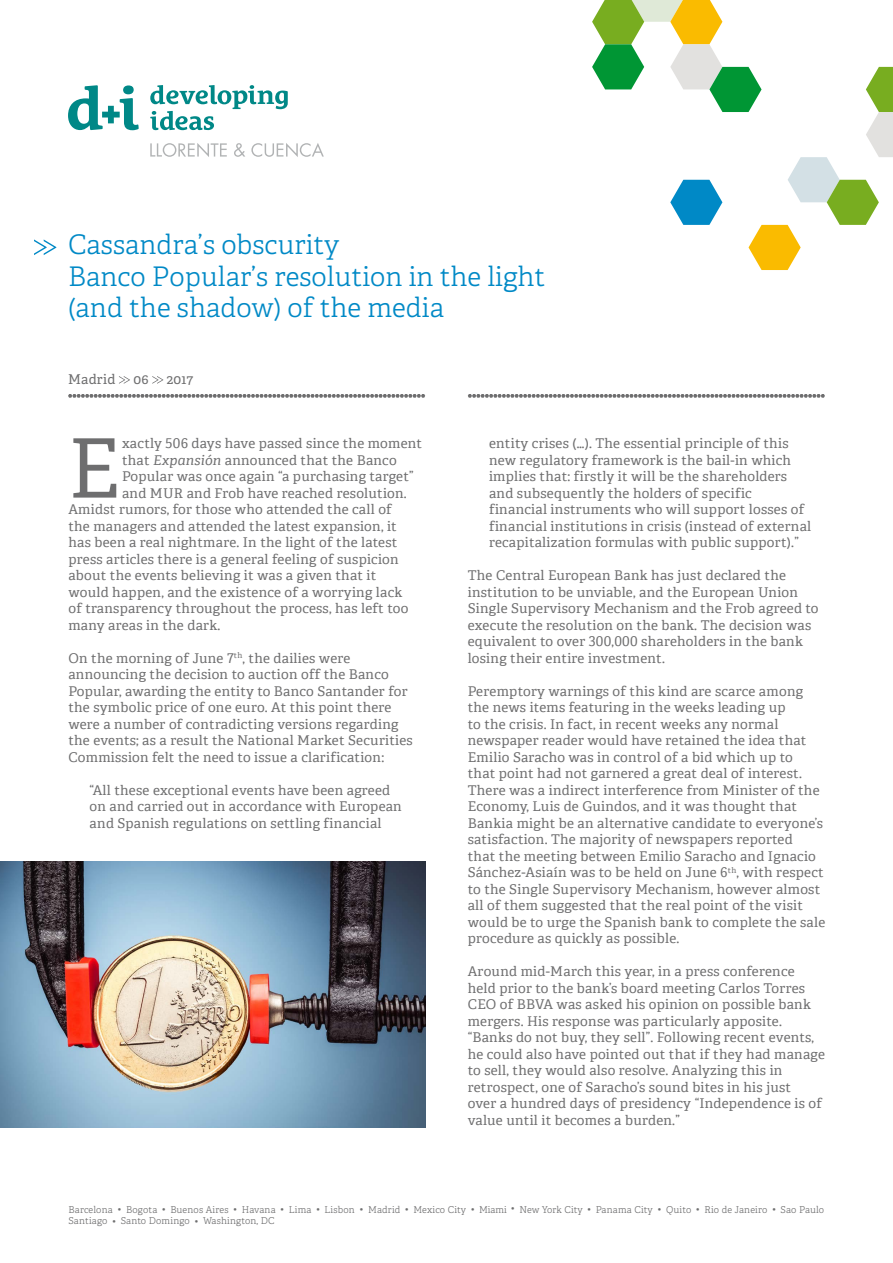
<style>
.page{position:relative;width:893px;height:1263px;background:#fff}
.page>*{position:absolute;margin:0;border:0;box-sizing:border-box;transform-origin:0 0}
.t1{font:81.9px "Adelle";color:#6e6e6f}
.t2{font:300 27px/31.5px "Adelle";color:#0089c6}
.t3{font:13.5px/16.5px "Adelle";letter-spacing:.02em;color:#6e6e6f}
.t4{font:13.5px "Adelle";letter-spacing:.02em;color:#6e6e6f}
.t5{font:300 9.45px/11.4px "Adelle";letter-spacing:.02em;color:#6e6e6f}
.s1{font-style:italic}
</style>
<div class="page">
<svg style="left:34px;top:239px;width:22px;height:16px"></svg>
<svg style="left:119px;top:376px;width:11px;height:8px"></svg>
<svg style="left:152px;top:376px;width:11px;height:8px"></svg>
<svg style="left:68px;top:394px;width:357px;height:4px"></svg>
<svg style="left:468px;top:394px;width:357px;height:4px"></svg>
<svg style="left:592px;top:0;width:301px;height:270px"></svg>
<svg style="left:68px;top:85px;width:71px;height:45px"></svg>
<svg style="left:150px;top:143px;width:174px;height:14px"></svg>
<svg style="left:150px;top:85px;width:138px;height:45px"></svg>
<img style="left:0;top:861px;width:425px;height:266px">
<h2 class="t2" style="left:68px;top:228px;width:479px">Cassandra’s obscurity<br>Banco Popular’s resolution in the light (and the shadow) of the media</h2>
<p class="t4" style="left:68px;top:369px;width:49px">Madrid</p>
<p class="t4" style="left:134px;top:369px;width:17px">06</p>
<p class="t4" style="left:167px;top:369px;width:28px">2017</p>
<h1 class="t1" style="left:68px;top:409px;width:53px">E</h1>
<p class="t3" style="left:122px;top:434px;width:302px">xactly 506 days have passed since the moment</p>
<p class="t3" style="left:122px;top:451px;width:276px">that <span class="s1">Expansión</span> announced that the Banco</p>
<p class="t3" style="left:122px;top:467px;width:293px">Popular was once again “a purchasing target”</p>
<p class="t3" style="left:122px;top:484px;width:286px">and MUR and Frob have reached resolution.</p>
<p class="t3" style="left:68px;top:500px;width:325px">Amidst rumors, for those who attended the call of</p>
<p class="t3" style="left:68px;top:517px;width:330px">the managers and attended the latest expansion, it</p>
<p class="t3" style="left:68px;top:533px;width:331px">has been a real nightmare. In the light of the latest</p>
<p class="t3" style="left:68px;top:550px;width:332px">press articles there is a general feeling of suspicion</p>
<p class="t3" style="left:68px;top:566px;width:309px">about the events believing it was a given that it</p>
<p class="t3" style="left:68px;top:583px;width:336px">would happen, and the existence of a worrying lack</p>
<p class="t3" style="left:68px;top:599px;width:341px">of transparency throughout the process, has left too</p>
<p class="t3" style="left:68px;top:616px;width:154px">many areas in the dark.</p>
<p class="t3" style="left:68px;top:649px;width:346px">On the morning of June 7<sup>th</sup>, the dailies were announcing the decision to auction off the Banco Popular, awarding the entity to Banco Santander for the symbolic price of one euro. At this point there were a number of contradicting versions regarding the events; as a result the National Market Securities Commission felt the need to issue a clarification:</p>
<p class="t3" style="left:90px;top:781px;width:314px">“All these exceptional events have been agreed on and carried out in accordance with European and Spanish regulations on settling financial</p>
<p class="t3" style="left:489px;top:434px;width:324px">entity crises (…). The essential principle of this new regulatory framework is the bail-in which implies that: firstly it will be the shareholders and subsequently the holders of specific financial instruments who will support losses of financial institutions in crisis (instead of external recapitalization formulas with public support).”</p>
<p class="t3" style="left:468px;top:566px;width:352px">The Central European Bank has just declared the institution to be unviable, and the European Union Single Supervisory Mechanism and the Frob agreed to execute the resolution on the bank. The decision was equivalent to over 300,000 shareholders in the bank losing their entire investment.</p>
<p class="t3" style="left:468px;top:682px;width:359px">Peremptory warnings of this kind are scarce among the news items featuring in the weeks leading up<br>to the crisis. In fact, in recent weeks any normal newspaper reader would have retained the idea that Emilio Saracho was in control of a bid which up to<br>that point had not garnered a great deal of interest.<br>There was a indirect interference from Minister of the Economy, Luis de Guindos, and it was thought that Bankia might be an alternative candidate to everyone’s satisfaction. The majority of newspapers reported<br>that the meeting between Emilio Saracho and Ignacio Sánchez-Asiaín was to be held on June 6<sup>th</sup>, with respect to the Single Supervisory Mechanism, however almost all of them suggested that the real point of the visit would be to urge the Spanish bank to complete the sale procedure as quickly as possible.</p>
<p class="t3" style="left:468px;top:962px;width:359px">Around mid-March this year, in a press conference held prior to the bank’s board meeting Carlos Torres CEO of BBVA was asked his opinion on possible bank mergers. His response was particularly apposite. “Banks do not buy, they sell”. Following recent events, he could also have pointed out that if they had manage to sell, they would also resolve. Analyzing this in retrospect, one of Saracho’s sound bites in his just<br>over a hundred days of presidency “Independence is of value until it becomes a burden.”</p>
<p class="t5" style="left:68px;top:1204px;width:757px">Barcelona • Bogota • Buenos Aires • Havana • Lima • Lisbon • Madrid • Mexico City • Miami • New York City • Panama City • Quito • Rio de Janeiro • Sao Paulo<br>Santiago • Santo Domingo • Washington, DC</p>
</div>
